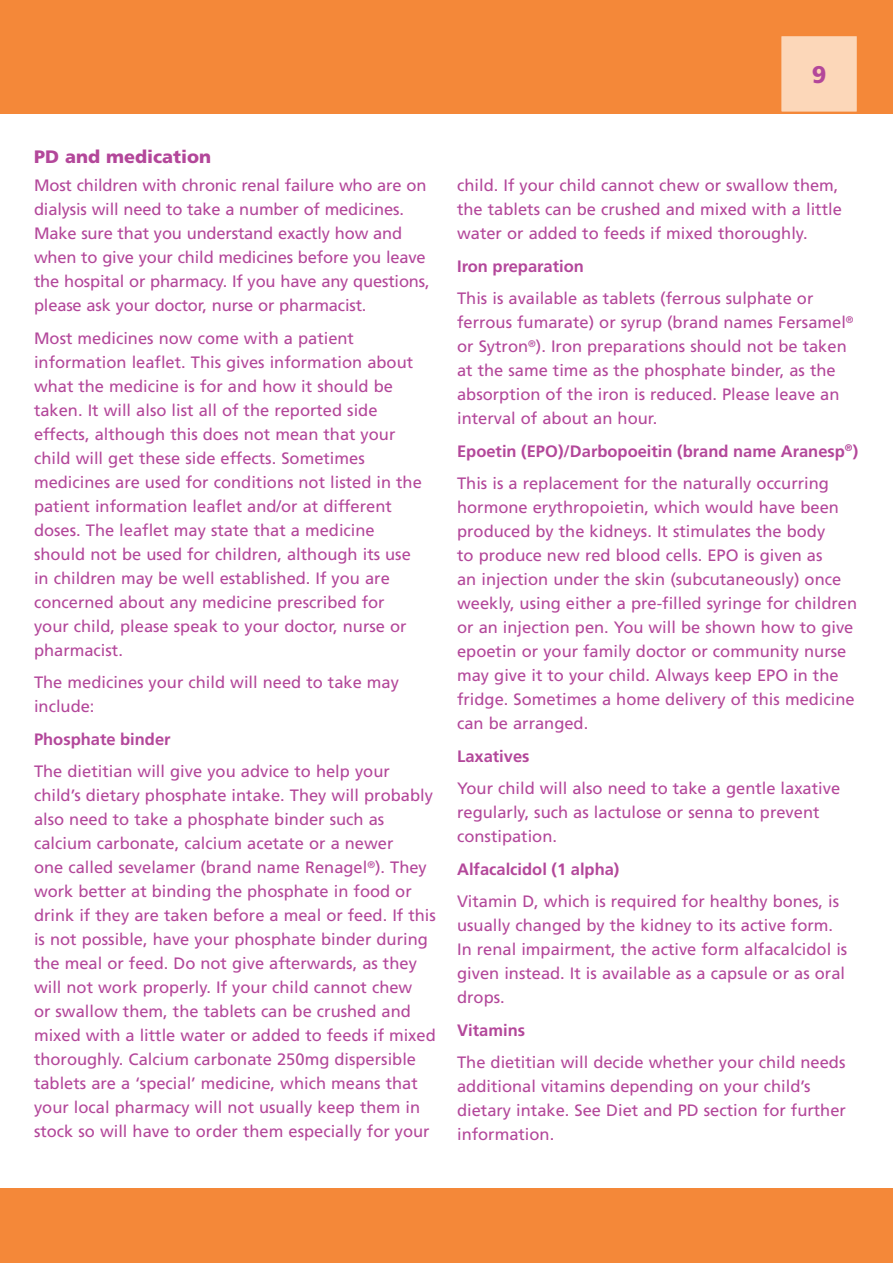
<style>
.page{position:relative;width:893px;height:1263px;background:#fff}
.page>*{position:absolute;margin:0;border:0;box-sizing:border-box;transform-origin:0 0}
.t1{font:900 24.15px "Frutiger";color:#b3479a}
.t2{font:900 18px "Frutiger";color:#b3479a}
.t3{font:16.5px/24px "Frutiger";color:#b3479a}
.t4{font:700 16.5px/32.5px "Frutiger";color:#b3479a}
.s1{font-weight:400}
</style>
<div class="page">
<div style="left:0;top:0;width:893px;height:114px;background:#f48839"></div>
<div style="left:0;top:1188px;width:893px;height:75px;background:#f48839"></div>
<div style="left:780px;top:35px;width:78px;height:78px;background:#fcd7b9"></div>
<div style="left:779px;top:34px;width:80px;height:80px;border:2px solid #f48839"></div>
<h1 class="t1" style="left:812px;top:60px;width:16px">9</h1>
<p class="t2" style="left:34px;top:146px;width:179px">PD and medication</p>
<p class="t3" style="left:34px;top:173px;width:397px">Most children with chronic renal failure who are on dialysis will need to take a number of medicines.<br>Make sure that you understand exactly how and when to give your child medicines before you leave the hospital or pharmacy. If you have any questions, please ask your doctor, nurse or pharmacist.</p>
<p class="t3" style="left:34px;top:326px;width:389px">Most medicines now come with a patient information leaflet. This gives information about what the medicine is for and how it should be taken. It will also list all of the reported side effects, although this does not mean that your child will get these side effects. Sometimes medicines are used for conditions not listed in the patient information leaflet and/or at different doses. The leaflet may state that a medicine should not be used for children, although its use in children may be well established. If you are concerned about any medicine prescribed for your child, please speak to your doctor, nurse or pharmacist.</p>
<p class="t3" style="left:34px;top:670px;width:366px">The medicines your child will need to take may include:</p>
<p class="t4" style="left:34px;top:723px;width:138px">Phosphate binder</p>
<p class="t3" style="left:34px;top:759px;width:403px">The dietitian will give you advice to help your child’s dietary phosphate intake. They will probably also need to take a phosphate binder such as calcium carbonate, calcium acetate or a newer<br>one called sevelamer (brand name Renagel<sup>®</sup>). They work better at binding the phosphate in food or drink if they are taken before a meal or feed. If this is not possible, have your phosphate binder during the meal or feed. Do not give afterwards, as they will not work properly. If your child cannot chew<br>or swallow them, the tablets can be crushed and mixed with a little water or added to feeds if mixed thoroughly. Calcium carbonate 250mg dispersible tablets are a ‘special’ medicine, which means that your local pharmacy will not usually keep them in stock so will have to order them especially for your</p>
<p class="t3" style="left:457px;top:173px;width:386px">child. If your child cannot chew or swallow them, the tablets can be crushed and mixed with a little water or added to feeds if mixed thoroughly.</p>
<p class="t4" style="left:457px;top:250px;width:128px">Iron preparation</p>
<p class="t3" style="left:457px;top:286px;width:398px">This is available as tablets (ferrous sulphate or ferrous fumarate) or syrup (brand names Fersamel<sup>® </sup>or Sytron<sup>®</sup>). Iron preparations should not be taken at the same time as the phosphate binder, as the absorption of the iron is reduced. Please leave an interval of about an hour.</p>
<p class="t4" style="left:457px;top:434px;width:402px">Epoetin (EPO)/Darbopoeitin (brand name Aranesp<sup>®</sup>)<br><span class="s1">This is a replacement for the naturally occurring</span></p>
<p class="t3" style="left:457px;top:495px;width:401px">hormone erythropoietin, which would have been produced by the kidneys. It stimulates the body<br>to produce new red blood cells. EPO is given as<br>an injection under the skin (subcutaneously) once weekly, using either a pre-filled syringe for children or an injection pen. You will be shown how to give epoetin or your family doctor or community nurse may give it to your child. Always keep EPO in the fridge. Sometimes a home delivery of this medicine can be arranged.</p>
<p class="t4" style="left:457px;top:740px;width:74px">Laxatives</p>
<p class="t3" style="left:457px;top:776px;width:385px">Your child will also need to take a gentle laxative regularly, such as lactulose or senna to prevent constipation.</p>
<p class="t4" style="left:457px;top:853px;width:164px">Alfacalcidol (1 alpha)</p>
<p class="t3" style="left:457px;top:889px;width:392px">Vitamin D, which is required for healthy bones, is usually changed by the kidney to its active form.<br>In renal impairment, the active form alfacalcidol is given instead. It is available as a capsule or as oral drops.</p>
<p class="t4" style="left:457px;top:1014px;width:70px">Vitamins</p>
<p class="t3" style="left:457px;top:1050px;width:390px">The dietitian will decide whether your child needs additional vitamins depending on your child’s dietary intake. See Diet and PD section for further information.</p>
</div>
